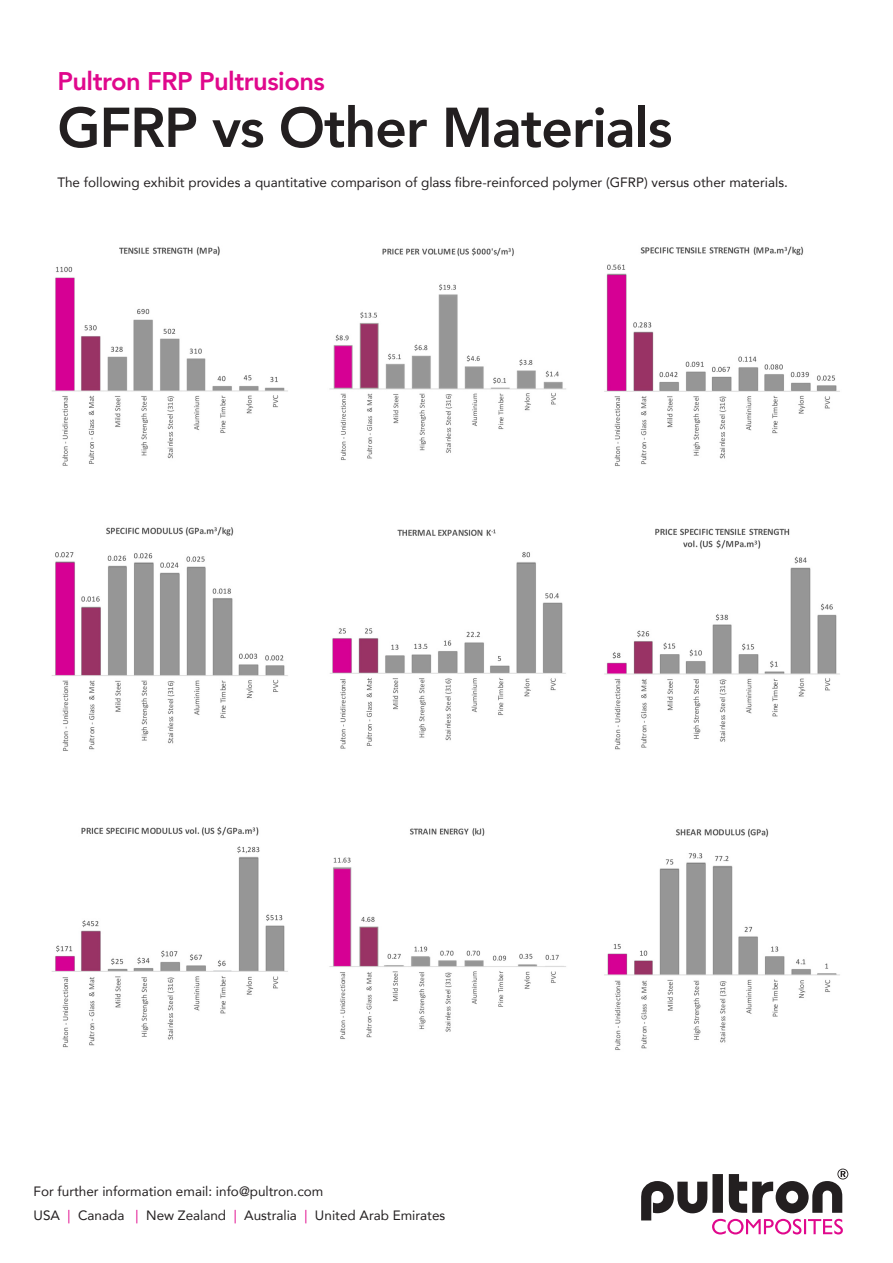
<style>
.page{position:relative;width:893px;height:1263px;background:#fff}
.page>*{position:absolute;margin:0;border:0;box-sizing:border-box;transform-origin:0 0}
.t1{font:800 55.5px "Avenir";letter-spacing:-.02em;color:#231f20}
.t2{font:800 25.5px "Avenir";letter-spacing:-.02em;color:#e0088c}
.t3{font:13.5px "Avenir";color:#231f20}
.s1{color:#e0088c}
</style>
<div class="page">
<svg style="left:641px;top:1168px;width:207px;height:66px"></svg>
<img style="left:52px;top:246px;width:236px;height:220px">
<img style="left:51px;top:527px;width:237px;height:224px">
<img style="left:51px;top:826px;width:237px;height:222px">
<img style="left:329px;top:247px;width:237px;height:213px">
<img style="left:330px;top:529px;width:236px;height:220px">
<img style="left:329px;top:828px;width:237px;height:211px">
<img style="left:604px;top:246px;width:236px;height:220px">
<img style="left:604px;top:528px;width:236px;height:222px">
<img style="left:604px;top:828px;width:236px;height:222px">
<p class="t2" style="left:57px;top:62px;width:269px">Pultron FRP Pultrusions</p>
<p class="t1" style="left:57px;top:84px;width:616px">GFRP vs Other Materials</p>
<p class="t3" style="left:57px;top:171px;width:732px">The following exhibit provides a quantitative comparison of glass fibre-reinforced polymer (GFRP) versus other materials.</p>
<p class="t3" style="left:34px;top:1180px;width:291px">For further information email: info@pultron.com</p>
<p class="t3" style="left:34px;top:1204px;width:413px">USA <span class="s1">|</span> Canada <span class="s1">|</span> New Zealand <span class="s1">|</span> Australia <span class="s1">|</span> United Arab Emirates</p>
</div>
